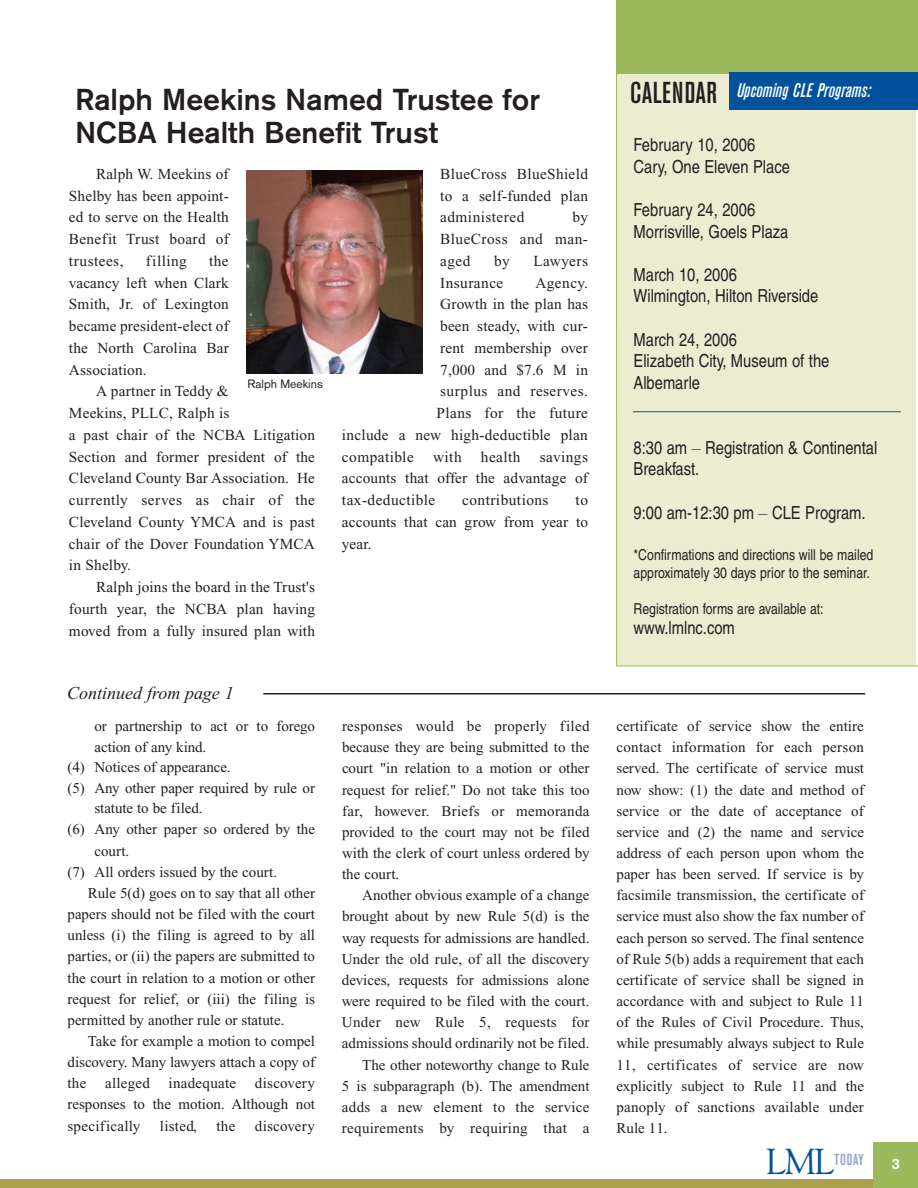
<style>
.page{position:relative;width:918px;height:1188px;background:#fff}
.page>*{position:absolute;margin:0;border:0;box-sizing:border-box;transform-origin:0 0}
.t1{font:36px "Goudy";color:#01529a}
.t2{font:500 30px/33px "Akzidenz Grotesk BE";color:#231f20}
.t3{font:italic 500 condensed 19.5px "Akzidenz Grotesk BE";color:#fff}
.t4{font:condensed 18px/21.6px "Helvetica";color:#231f20}
.t5{font:italic 18px "Times New Roman";color:#231f20}
.t6{font:500 condensed 15.75px "Akzidenz Grotesk BE";letter-spacing:.04em;color:#90a3ce}
.t7{font:15.3px/21.8px "Times New Roman";letter-spacing:.01em;color:#231f20;text-align:justify}
.t8{font:15.3px "Times New Roman";letter-spacing:.03em;color:#231f20}
.t9{font:15px/21.1px "Times New Roman";color:#231f20;text-align:justify}
.t10{font:condensed 15px/18px "Helvetica";color:#231f20}
.t11{font:15px "Times New Roman";letter-spacing:.02em;color:#231f20}
.t12{font:500 15px "Akzidenz Grotesk BE";color:#fff}
.t13{font:12px "Akzidenz Grotesk BE";color:#231f20}
.s1{font-style:normal;font-size:30px;color:#231f20}
.s2{font-family:"Times New Roman";font-stretch:normal}
</style>
<div class="page">
<div style="left:0;top:1179px;width:878px;height:9px;background:#aaa04d"></div>
<div style="left:873px;top:1142px;width:45px;height:46px;background:#9cba5b"></div>
<img style="left:247px;top:171px;width:175px;height:202px">
<div style="left:616px;top:0;width:300px;height:666px;background:#ececd1"></div>
<div style="left:617px;top:0;width:301px;height:74px;background:#9cba5b"></div>
<hr style="left:263px;top:693px;width:602px;height:1px;background:#231f20">
<hr style="left:616px;top:0;width:1px;height:666px;background:#9cba5b">
<div style="left:729px;top:72px;width:189px;height:38px;background:#01529a"></div>
<hr style="left:616px;top:666px;width:302px;height:1px;background:#9cba5b">
<hr style="left:633px;top:411px;width:268px;height:1px;background:#01529a">
<h2 class="t2" style="left:75px;top:85px;width:467px">Ralph Meekins Named Trustee for<br>NCBA Health Benefit Trust</h2>
<p class="t7" style="left:69px;top:164px;width:161px;text-indent:27px">Ralph W. Meekins of Shelby has been appoint&shy;ed to serve on the Health Benefit Trust board of trustees,</p>
<p class="t7" style="left:440px;top:164px;width:149px">BlueCross BlueShield to a self-funded plan administered</p>
<p class="t7" style="left:440px;top:208px;width:149px;text-indent:132px">by BlueCross and man&shy;aged</p>
<p class="t7" style="left:69px;top:251px;width:161px;text-indent:140px">the vacancy left when Clark Smith, Jr. of Lexington became president-elect of the North Carolina Bar Association.</p>
<p class="t7" style="left:69px;top:382px;width:248px;text-align:left;text-indent:27px">A partner in Teddy &amp;<br>Meekins, PLLC, Ralph is<br>a past chair of the NCBA Litigation<br>Section and former president of the<br>Cleveland County Bar Association. He currently serves as chair of the<br>Cleveland County YMCA and is past chair of the Dover Foundation YMCA in Shelby.</p>
<p class="t7" style="left:69px;top:578px;width:248px;text-indent:27px">Ralph joins the board in the Trust's fourth year, the NCBA plan having moved from a fully insured plan with</p>
<p class="t8" style="left:146px;top:255px;width:43px">filling</p>
<p class="t7" style="left:494px;top:251px;width:17px">by</p>
<p class="t8" style="left:534px;top:255px;width:56px">Lawyers</p>
<p class="t8" style="left:440px;top:277px;width:65px">Insurance</p>
<p class="t7" style="left:535px;top:273px;width:54px">Agency.</p>
<p class="t7" style="left:440px;top:295px;width:149px">Growth in the plan has</p>
<p class="t7" style="left:440px;top:317px;width:149px">been steady, with cur-</p>
<p class="t7" style="left:440px;top:338px;width:149px">rent membership over</p>
<p class="t7" style="left:440px;top:360px;width:149px">7,000 and $7.6 M in</p>
<p class="t7" style="left:440px;top:382px;width:149px">surplus and reserves.</p>
<p class="t8" style="left:436px;top:408px;width:153px">Plans for the future</p>
<p class="t7" style="left:342px;top:425px;width:247px">include a new high-deductible plan</p>
<p class="t8" style="left:342px;top:451px;width:73px">compatible</p>
<p class="t7" style="left:433px;top:447px;width:30px">with</p>
<p class="t7" style="left:481px;top:447px;width:41px">health</p>
<p class="t13" style="left:248px;top:380px;width:77px">Ralph Meekins</p>
<p class="t7" style="left:342px;top:447px;width:248px;text-indent:198px">savings accounts that offer the advantage of tax-deductible</p>
<p class="t8" style="left:462px;top:495px;width:88px">contributions</p>
<p class="t7" style="left:342px;top:491px;width:248px;text-indent:234px">to accounts that can grow from year to year.</p>
<p class="t5" style="left:67px;top:686px;width:168px">Continued from page 1</p>
<p class="t9" style="left:94px;top:717px;width:222px">or partnership to act or to forego</p>
<p class="t9" style="left:94px;top:738px;width:113px">action of any kind.</p>
<p class="t9" style="left:68px;top:758px;width:165px">(4) Notices of appearance.</p>
<p class="t9" style="left:68px;top:779px;width:249px">(5) Any other paper required by rule or</p>
<p class="t9" style="left:94px;top:799px;width:110px">statute to be filed.</p>
<p class="t9" style="left:68px;top:820px;width:249px">(6) Any other paper so ordered by the</p>
<p class="t9" style="left:95px;top:841px;width:36px">court.</p>
<p class="t9" style="left:68px;top:863px;width:211px">(7) All orders issued by the court.</p>
<p class="t9" style="left:88px;top:884px;width:229px">Rule 5(d) goes on to say that all other</p>
<p class="t9" style="left:68px;top:905px;width:249px">papers should not be filed with the court</p>
<p class="t9" style="left:68px;top:926px;width:249px">unless (i) the filing is agreed to by all</p>
<p class="t9" style="left:68px;top:947px;width:249px">parties, or (ii) the papers are submitted to</p>
<p class="t9" style="left:68px;top:968px;width:249px">the court in relation to a motion or other</p>
<p class="t9" style="left:68px;top:990px;width:249px">request for relief, or (iii) the filing is</p>
<p class="t9" style="left:68px;top:1011px;width:219px">permitted by another rule or statute.</p>
<p class="t9" style="left:88px;top:1032px;width:229px">Take for example a motion to compel</p>
<p class="t9" style="left:68px;top:1053px;width:249px">discovery. Many lawyers attach a copy of</p>
<p class="t11" style="left:68px;top:1078px;width:249px">the alleged inadequate discovery</p>
<p class="t9" style="left:68px;top:1095px;width:249px">responses to the motion. Although not</p>
<p class="t11" style="left:68px;top:1120px;width:74px">specifically</p>
<p class="t9" style="left:160px;top:1116px;width:39px">listed,</p>
<p class="t9" style="left:217px;top:1116px;width:20px">the</p>
<p class="t11" style="left:255px;top:1120px;width:62px">discovery</p>
<p class="t9" style="left:342px;top:717px;width:249px">responses would be properly filed because they are being submitted to the court "in relation to a motion or other request for relief." Do not take this too far, however. Briefs or memoranda provided to the court may not be filed with the clerk of court unless ordered by the court.</p>
<p class="t9" style="left:342px;top:886px;width:249px;text-align:right">Another obvious example of a change brought about by new Rule 5(d) is the way requests for admissions are handled.<br>Under the old rule, of all the discovery devices, requests for admissions alone were required to be filed with the court.<br>Under new Rule 5, requests for admissions should ordinarily not be filed.<br>The other noteworthy change to Rule<br>5 is subparagraph (b). The amendment adds a new element to the service requirements by requiring that a</p>
<h3 class="t3" style="left:630px;top:83px;width:242px"><span class="s1">CALENDAR</span> Upcoming CLE Programs:</h3>
<p class="t4" style="left:633px;top:136px;width:158px">February 10, 2006<br>Cary, One Eleven Place</p>
<p class="t4" style="left:633px;top:201px;width:157px">February 24, 2006<br>Morrisville, Goels Plaza</p>
<p class="t4" style="left:633px;top:265px;width:186px">March 10, 2006<br>Wilmington, Hilton Riverside</p>
<p class="t4" style="left:633px;top:330px;width:197px">March 24, 2006<br>Elizabeth City, Museum of the<br>Albemarle</p>
<p class="t4" style="left:633px;top:438px;width:245px">8:30 am <span class="s2">–</span> Registration &amp; Continental<br>Breakfast.</p>
<p class="t4" style="left:633px;top:503px;width:234px">9:00 am-12:30 pm <span class="s2">–</span> CLE Program.</p>
<p class="t10" style="left:633px;top:547px;width:241px">*Confirmations and directions will be mailed approximately 30 days prior to the seminar.</p>
<p class="t10" style="left:633px;top:601px;width:192px">Registration forms are available at:</p>
<p class="t4" style="left:633px;top:618px;width:103px">www.lmlnc.com</p>
<p class="t9" style="left:616px;top:717px;width:249px">certificate of service show the entire contact information for each person served. The certificate of service must now show: (1) the date and method of service or the date of acceptance of service and (2) the name and service address of each person upon whom the paper has been served. If service is by facsimile transmission, the certificate of service must also show the fax number of each person so served. The final sentence of Rule 5(b) adds a requirement that each certificate of service shall be signed in accordance with and subject to Rule 11 of the Rules of Civil Procedure. Thus, while presumably always subject to Rule 11, certificates of service are now explicitly subject to Rule 11 and the panoply of sanctions available under Rule 11.</p>
<h1 class="t1" style="left:766px;top:1140px;width:70px">LML</h1>
<p class="t6" style="left:834px;top:1154px;width:31px">TODAY</p>
<p class="t12" style="left:892px;top:1159px;width:10px">3</p>
</div>
